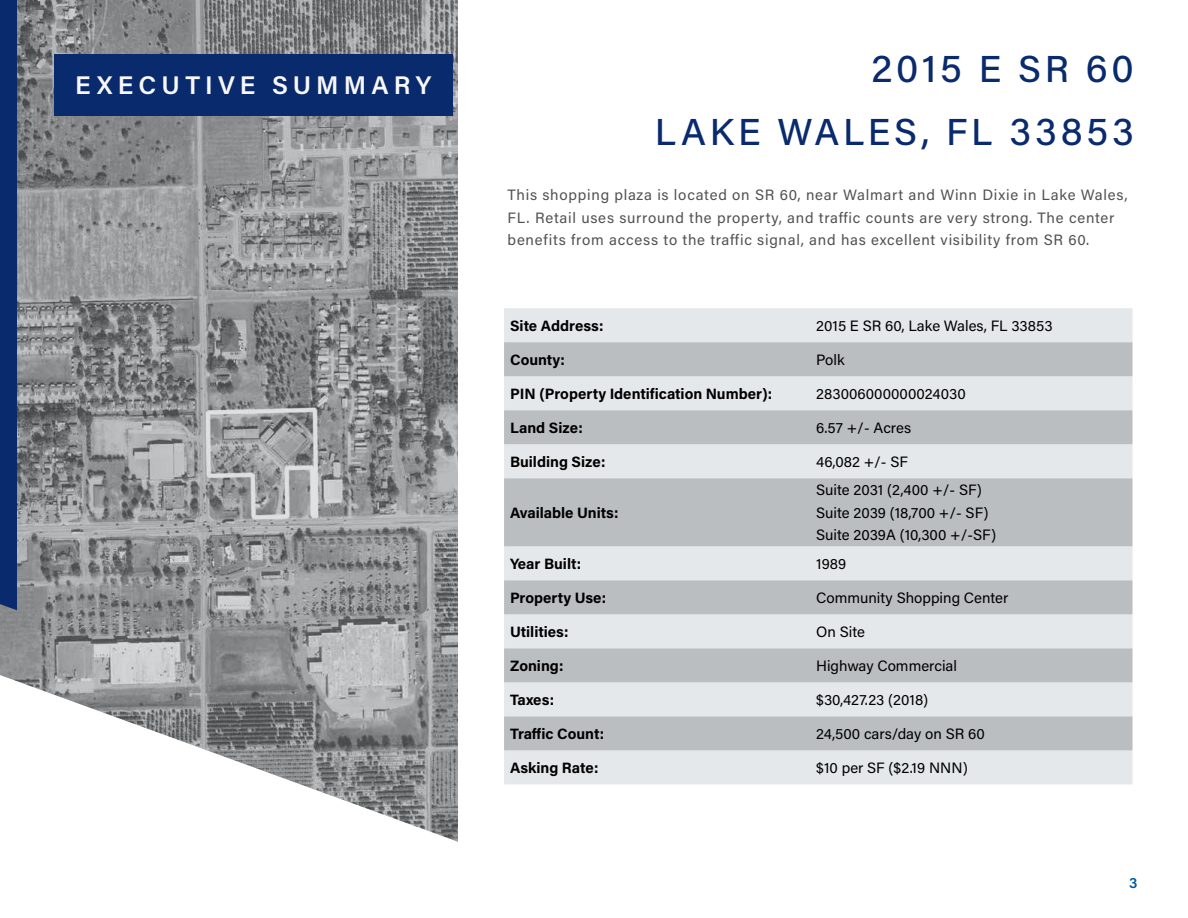
<style>
.page{position:relative;width:1188px;height:918px;background:#fff}
.page>*{position:absolute;margin:0;border:0;box-sizing:border-box;transform-origin:0 0}
.t1{font:500 37.5px/63.4px "Acumin Pro";letter-spacing:.1em;color:#092a6d;text-align:right}
.t2{font:600 25.5px "Acumin Pro";letter-spacing:.205em;color:#f8f8f8}
.t3{font:15px/22.5px "Acumin Pro";color:#000}
.t4{font:15px/22.5px "Acumin Pro";letter-spacing:.05em;color:#525252}
.t5{font:700 15px "Acumin Pro";color:#000}
.t6{font:600 15px "Acumin Pro";color:#005ba2}
</style>
<div class="page">
<img style="left:0;top:0;width:458px;height:842px">
<div style="left:0;top:0;width:17px;height:610px;background:#092a6d"></div>
<div style="left:54px;top:54px;width:399px;height:61px;background:#092a6d"></div>
<div style="left:504px;top:308px;width:629px;height:476px;background:#e4e8ea"></div>
<svg style="left:504px;top:342px;width:629px;height:408px;background:#cbcfd2"></svg>
<h2 class="t2" style="left:75px;top:67px;width:358px">EXECUTIVE SUMMARY</h2>
<h1 class="t1" style="left:655px;top:35px;width:481px">2015 E SR 60<br>LAKE WALES, FL 33853</h1>
<p class="t4" style="left:508px;top:183px;width:622px">This shopping plaza is located on SR 60, near Walmart and Winn Dixie in Lake Wales,<br>FL. Retail uses surround the property, and traffic counts are very strong. The center benefits from access to the traffic signal, and has excellent visibility from SR 60.</p>
<p class="t5" style="left:510px;top:315px;width:95px">Site Address:</p>
<p class="t3" style="left:816px;top:314px;width:238px">2015 E SR 60, Lake Wales, FL 33853</p>
<p class="t5" style="left:510px;top:349px;width:56px">County:</p>
<p class="t3" style="left:816px;top:348px;width:30px">Polk</p>
<p class="t5" style="left:510px;top:383px;width:264px">PIN (Property Identification Number):</p>
<p class="t3" style="left:816px;top:382px;width:151px">283006000000024030</p>
<p class="t5" style="left:510px;top:417px;width:74px">Land Size:</p>
<p class="t3" style="left:816px;top:416px;width:96px">6.57 +/- Acres</p>
<p class="t5" style="left:510px;top:451px;width:97px">Building Size:</p>
<p class="t3" style="left:816px;top:450px;width:93px">46,082 +/- SF</p>
<p class="t5" style="left:510px;top:502px;width:110px">Available Units:</p>
<p class="t3" style="left:816px;top:478px;width:181px">Suite 2031 (2,400 +/- SF)<br>Suite 2039 (18,700 +/- SF)<br>Suite 2039A (10,300 +/-SF)</p>
<p class="t5" style="left:510px;top:553px;width:73px">Year Built:</p>
<p class="t3" style="left:816px;top:552px;width:32px">1989</p>
<p class="t5" style="left:510px;top:587px;width:98px">Property Use:</p>
<p class="t3" style="left:816px;top:586px;width:194px">Community Shopping Center</p>
<p class="t5" style="left:510px;top:621px;width:60px">Utilities:</p>
<p class="t3" style="left:816px;top:620px;width:50px">On Site</p>
<p class="t5" style="left:510px;top:655px;width:55px">Zoning:</p>
<p class="t3" style="left:816px;top:654px;width:142px">Highway Commercial</p>
<p class="t5" style="left:510px;top:689px;width:46px">Taxes:</p>
<p class="t3" style="left:816px;top:688px;width:114px">$30,427.23 (2018)</p>
<p class="t5" style="left:510px;top:723px;width:96px">Traffic Count:</p>
<p class="t3" style="left:816px;top:722px;width:170px">24,500 cars/day on SR 60</p>
<p class="t5" style="left:510px;top:757px;width:90px">Asking Rate:</p>
<p class="t3" style="left:816px;top:756px;width:153px">$10 per SF ($2.19 NNN)</p>
<p class="t6" style="left:1129px;top:872px;width:10px">3</p>
</div>
